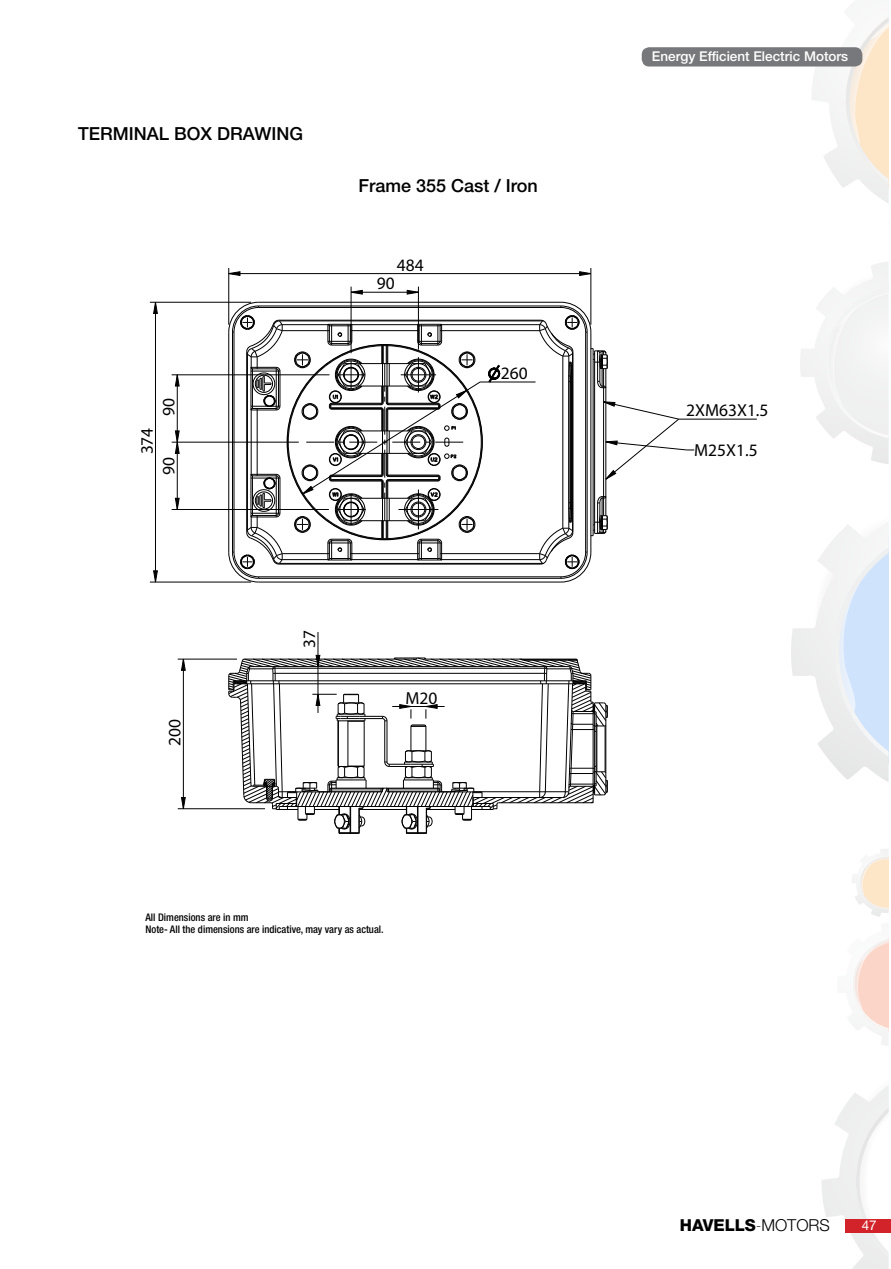
<style>
.page{position:relative;width:891px;height:1269px;background:#fff}
.page>*{position:absolute;margin:0;border:0;box-sizing:border-box;transform-origin:0 0}
.t1{font:500 18px "Helvetica Neue";color:#000}
.t2{font:17.4px "ISOCPEUR";color:#000}
.t3{font:800 16.5px "Helvetica Neue";letter-spacing:-.005em;color:#000}
.t4{font:500 13.5px "Helvetica Neue";color:#fff}
.t5{font:13.5px "Helvetica Neue";color:#fff}
.t6{font:500 condensed 10.5px/12px "Helvetica Neue";color:#000}
.s1{font-weight:100}
.s2{font-weight:300}
</style>
<div class="page">
<svg style="left:800px;top:262px;width:89px;height:202px"></svg>
<svg style="left:812px;top:12px;width:77px;height:191px"></svg>
<svg style="left:852px;top:849px;width:37px;height:197px"></svg>
<svg style="left:822px;top:1086px;width:67px;height:183px"></svg>
<svg style="left:791px;top:525px;width:98px;height:257px"></svg>
<div style="left:846px;top:1219px;width:45px;height:14px;background:#d2232a"></div>
<div style="left:642px;top:47px;width:220px;height:20px;background:#77787b;border-radius:8px"></div>
<svg style="left:181px;top:797px;width:5px;height:11px"></svg>
<svg style="left:181px;top:658px;width:5px;height:13px"></svg>
<svg style="left:488px;top:365px;width:12px;height:17px"></svg>
<svg style="left:175px;top:375px;width:5px;height:12px"></svg>
<svg style="left:175px;top:430px;width:5px;height:24px"></svg>
<svg style="left:175px;top:498px;width:5px;height:11px"></svg>
<svg style="left:153px;top:301px;width:5px;height:13px"></svg>
<svg style="left:153px;top:570px;width:5px;height:12px"></svg>
<svg style="left:229px;top:271px;width:12px;height:5px"></svg>
<svg style="left:579px;top:271px;width:12px;height:5px"></svg>
<svg style="left:350px;top:290px;width:13px;height:5px"></svg>
<svg style="left:406px;top:290px;width:12px;height:5px"></svg>
<hr style="left:259px;top:582px;width:302px;height:1px;background:#000">
<hr style="left:259px;top:578px;width:302px;height:1px;background:#000">
<hr style="left:259px;top:576px;width:302px;height:1px;background:#000">
<hr style="left:279px;top:564px;width:262px;height:1px;background:#000">
<hr style="left:279px;top:563px;width:263px;height:1px;background:#000">
<hr style="left:442px;top:559px;width:98px;height:1px;background:#000">
<hr style="left:440px;top:553px;width:100px;height:1px;background:#000">
<hr style="left:440px;top:330px;width:100px;height:1px;background:#000">
<hr style="left:442px;top:324px;width:98px;height:1px;background:#000">
<hr style="left:279px;top:320px;width:262px;height:1px;background:#000">
<hr style="left:259px;top:307px;width:302px;height:1px;background:#000">
<hr style="left:259px;top:306px;width:302px;height:1px;background:#000">
<hr style="left:259px;top:302px;width:302px;height:1px;background:#000">
<hr style="left:562px;top:356px;width:1px;height:172px;background:#000">
<hr style="left:568px;top:382px;width:1px;height:121px;background:#000">
<hr style="left:570px;top:382px;width:1px;height:121px;background:#000">
<hr style="left:571px;top:382px;width:1px;height:121px;background:#000">
<hr style="left:572px;top:352px;width:1px;height:181px;background:#000">
<hr style="left:585px;top:332px;width:1px;height:220px;background:#000">
<hr style="left:587px;top:332px;width:1px;height:220px;background:#000">
<hr style="left:590px;top:332px;width:1px;height:220px;background:#000">
<hr style="left:593px;top:349px;width:1px;height:187px;background:#000">
<hr style="left:594px;top:351px;width:1px;height:182px;background:#000">
<hr style="left:603px;top:369px;width:1px;height:147px;background:#000">
<hr style="left:605px;top:369px;width:1px;height:147px;background:#000">
<hr style="left:183px;top:659px;width:1px;height:150px;background:#000">
<hr style="left:318px;top:632px;width:1px;height:81px;background:#000">
<hr style="left:178px;top:808px;width:87px;height:1px;background:#000">
<hr style="left:178px;top:659px;width:59px;height:1px;background:#000">
<hr style="left:155px;top:302px;width:1px;height:280px;background:#000">
<hr style="left:177px;top:375px;width:1px;height:134px;background:#000">
<hr style="left:228px;top:268px;width:1px;height:57px;background:#000">
<hr style="left:150px;top:582px;width:101px;height:1px;background:#000">
<hr style="left:351px;top:287px;width:1px;height:66px;background:#000">
<hr style="left:172px;top:509px;width:157px;height:1px;background:#000">
<hr style="left:418px;top:287px;width:1px;height:63px;background:#000">
<hr style="left:172px;top:442px;width:127px;height:1px;background:#000">
<hr style="left:679px;top:419px;width:78px;height:1px;background:#000">
<hr style="left:480px;top:382px;width:56px;height:1px;background:#000">
<hr style="left:172px;top:374px;width:158px;height:1px;background:#000">
<hr style="left:150px;top:302px;width:101px;height:1px;background:#000">
<svg style="left:603px;top:401px;width:91px;height:79px"></svg>
<hr style="left:351px;top:292px;width:67px;height:1px;background:#000">
<hr style="left:591px;top:268px;width:1px;height:57px;background:#000">
<hr style="left:229px;top:273px;width:362px;height:1px;background:#000">
<svg style="left:228px;top:301px;width:254px;height:282px"></svg>
<div style="left:241px;top:555px;width:13px;height:13px;border:1px solid #000;border-radius:50%"></div>
<div style="left:295px;top:517px;width:15px;height:15px;border:1px solid #000;border-radius:50%"></div>
<div style="left:303px;top:466px;width:14px;height:14px;border:1px solid #000;border-radius:50%"></div>
<div style="left:303px;top:404px;width:14px;height:15px;border:1px solid #000;border-radius:50%"></div>
<div style="left:337px;top:495px;width:28px;height:29px;border:1px solid #000;border-radius:50%"></div>
<div style="left:339px;top:498px;width:24px;height:23px;border:1px solid #000;border-radius:50%"></div>
<div style="left:337px;top:428px;width:28px;height:28px;border:1px solid #000;border-radius:50%"></div>
<div style="left:339px;top:430px;width:24px;height:24px;border:1px solid #000;border-radius:50%"></div>
<div style="left:404px;top:495px;width:29px;height:29px;border:1px solid #000;border-radius:50%"></div>
<div style="left:407px;top:498px;width:23px;height:23px;border:1px solid #000;border-radius:50%"></div>
<div style="left:404px;top:428px;width:29px;height:28px;border:1px solid #000;border-radius:50%"></div>
<div style="left:407px;top:430px;width:23px;height:24px;border:1px solid #000;border-radius:50%"></div>
<div style="left:241px;top:316px;width:13px;height:13px;border:1px solid #000;border-radius:50%"></div>
<div style="left:295px;top:353px;width:15px;height:14px;border:1px solid #000;border-radius:50%"></div>
<div style="left:337px;top:361px;width:28px;height:28px;border:1px solid #000;border-radius:50%"></div>
<div style="left:339px;top:363px;width:24px;height:24px;border:1px solid #000;border-radius:50%"></div>
<div style="left:404px;top:361px;width:29px;height:28px;border:1px solid #000;border-radius:50%"></div>
<div style="left:407px;top:363px;width:23px;height:24px;border:1px solid #000;border-radius:50%"></div>
<div style="left:460px;top:517px;width:14px;height:15px;border:1px solid #000;border-radius:50%"></div>
<div style="left:452px;top:466px;width:15px;height:14px;border:1px solid #000;border-radius:50%"></div>
<div style="left:452px;top:404px;width:15px;height:15px;border:1px solid #000;border-radius:50%"></div>
<div style="left:460px;top:353px;width:14px;height:14px;border:1px solid #000;border-radius:50%"></div>
<svg style="left:228px;top:655px;width:380px;height:179px"></svg>
<svg style="left:538px;top:495px;width:70px;height:88px"></svg>
<svg style="left:538px;top:301px;width:70px;height:88px"></svg>
<h1 class="t1" style="left:78px;top:123px;width:226px">TERMINAL BOX DRAWING</h1>
<h2 class="t2" style="left:136px;top:454px;width:28px;rotate:-90deg">374</h2>
<h2 class="t2" style="left:158px;top:416px;width:19px;rotate:-90deg">90</h2>
<h2 class="t2" style="left:158px;top:475px;width:19px;rotate:-90deg">90</h2>
<h1 class="t1" style="left:359px;top:175px;width:181px">Frame 355 Cast / Iron</h1>
<h2 class="t2" style="left:397px;top:254px;width:28px">484</h2>
<h2 class="t2" style="left:377px;top:273px;width:19px">90</h2>
<h2 class="t2" style="left:501px;top:363px;width:28px">260</h2>
<h2 class="t2" style="left:164px;top:746px;width:28px;rotate:-90deg">200</h2>
<h2 class="t2" style="left:299px;top:648px;width:19px;rotate:-90deg">37</h2>
<h2 class="t2" style="left:406px;top:687px;width:33px">M20</h2>
<p class="t6" style="left:145px;top:911px;width:240px">All Dimensions are in mm<br>Note- All the dimensions are indicative, may vary as actual.</p>
<p class="t4" style="left:652px;top:48px;width:198px">Energy Efficient Electric Motors</p>
<h2 class="t2" style="left:686px;top:400px;width:84px">2XM63X1.5</h2>
<h2 class="t2" style="left:694px;top:439px;width:65px">M25X1.5</h2>
<h3 class="t3" style="left:680px;top:1216px;width:152px">HAVELLS<span class="s1">-</span><span class="s2">MOTORS</span></h3>
<p class="t5" style="left:862px;top:1217px;width:17px">47</p>
</div>
